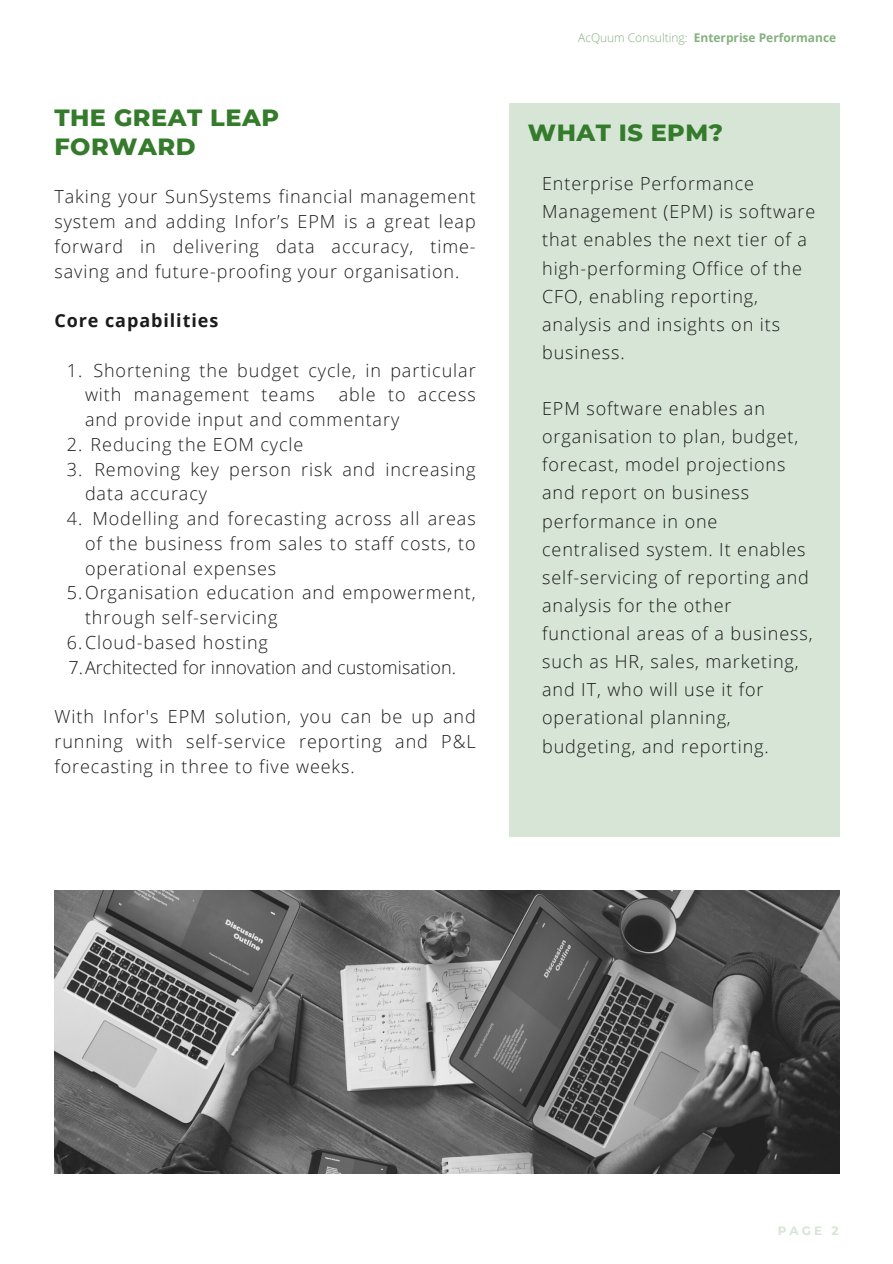
<style>
.page{position:relative;width:893px;height:1264px;background:#fff}
.page>*{position:absolute;margin:0;border:0;box-sizing:border-box;transform-origin:0 0}
.t1{font:800 24px/29.2px "Montserrat";letter-spacing:.02em;color:#347b2b}
.t2{font:800 23.85px "Montserrat";letter-spacing:.02em;color:#347b2b}
.t3{font:300 18px/28px "Open Sans";letter-spacing:.05em;color:#1b1b1b}
.t4{font:300 18px "Open Sans";letter-spacing:.005em;color:#1b1b1b}
.t5{font:700 18px "Open Sans";letter-spacing:.05em;color:#1b1b1b}
.t6{font:700 12px "Open Sans";color:#85b080}
.t7{font:700 12px "Montserrat";color:#d6e5d5}
.s1{font-weight:300}
</style>
<div class="page">
<div style="left:509px;top:104px;width:330px;height:732px;background:#d6e5d5"></div>
<img style="left:54px;top:890px;width:785px;height:282px">
<p class="t1" style="left:54px;top:102px;width:226px">THE GREAT LEAP<br>FORWARD</p>
<p class="t3" style="left:54px;top:184px;width:423px;line-height:24.8px;text-align:justify">Taking your SunSystems financial management system and adding Infor’s EPM is a great leap forward in delivering data accuracy, time&shy;saving and future-proofing your organisation.</p>
<p class="t5" style="left:54px;top:308px;width:165px">Core capabilities</p>
<p class="t3" style="left:67px;top:355px;width:17px">1.</p>
<p class="t3" style="left:85px;top:357px;width:392px;line-height:24.8px;text-indent:8px">Shortening the budget cycle, in particular with management teams</p>
<p class="t3" style="left:85px;top:382px;width:392px;line-height:24.8px;text-indent:254px">able to access and provide input and commentary</p>
<p class="t3" style="left:91px;top:430px;width:214px">Reducing the EOM cycle</p>
<p class="t3" style="left:85px;top:456px;width:392px;line-height:24.8px;text-indent:9px">Removing key person risk and increasing data accuracy</p>
<p class="t3" style="left:85px;top:506px;width:392px;line-height:24.8px;text-align:justify;text-indent:7px">Modelling and forecasting across all areas of the business from sales to staff costs, to operational expenses</p>
<p class="t3" style="left:85px;top:580px;width:392px;line-height:24.8px;text-indent:-18px">5.Organisation education and empowerment, through self-servicing</p>
<p class="t3" style="left:67px;top:628px;width:203px">6.Cloud-based hosting</p>
<p class="t4" style="left:68px;top:654px;width:389px">7.Architected for innovation and customisation.</p>
<p class="t3" style="left:67px;top:431px;width:17px;line-height:24.8px">2.<br>3.</p>
<p class="t3" style="left:67px;top:504px;width:17px">4.</p>
<p class="t3" style="left:54px;top:703px;width:423px;line-height:24.8px;text-align:justify">With Infor's EPM solution, you can be up and running with self-service reporting and P&amp;L forecasting in three to five weeks.</p>
<p class="t6" style="left:578px;top:29px;width:259px"><span class="s1">AcQuum Consulting:</span> Enterprise Performance</p>
<p class="t2" style="left:528px;top:118px;width:196px">WHAT IS EPM?</p>
<p class="t3" style="left:542px;top:169px;width:275px">Enterprise Performance<br>Management (EPM) is software that enables the next tier of a high-performing Office of the<br>CFO, enabling reporting, analysis and insights on its business.</p>
<p class="t3" style="left:542px;top:394px;width:272px">EPM software enables an organisation to plan, budget, forecast, model projections and report on business performance in one centralised system. It enables self-servicing of reporting and analysis for the other functional areas of a business, such as HR, sales, marketing, and IT, who will use it for operational planning, budgeting, and reporting.</p>
<p class="t7" style="left:777px;top:1223px;width:62px">PAGE 2</p>
</div>
